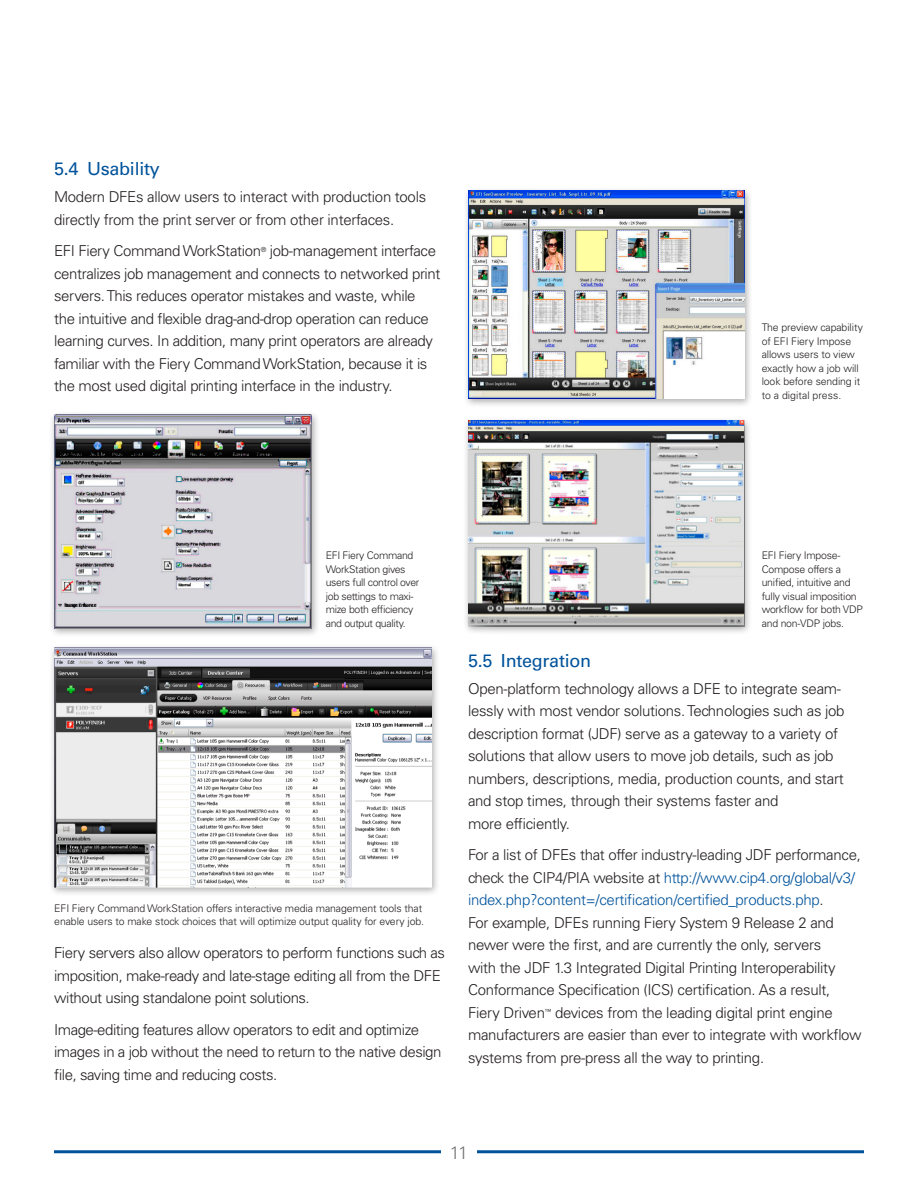
<style>
.page{position:relative;width:918px;height:1188px;background:#fff}
.page>*{position:absolute;margin:0;border:0;box-sizing:border-box;transform-origin:0 0}
.t1{font:18px "Univers LT Std";letter-spacing:-.015em;color:#00539b}
.t2{font:300 18px "Univers LT Std";color:#717074}
.t3{font:300 15px/22.5px "Univers LT Std";letter-spacing:-.02em;color:#231f20}
.t4{font:300 10.5px/13.5px "Univers LT Std";letter-spacing:-.01em;color:#231f20}
.t5{font:300 10.5px/13.5px "Univers LT Std";letter-spacing:-.03em;color:#231f20}
.s1{color:#00539b}
</style>
<div class="page">
<hr style="left:54px;top:1150px;width:387px;height:3px;background:#00539b">
<hr style="left:477px;top:1150px;width:387px;height:3px;background:#00539b">
<div style="left:463px;top:187px;width:290px;height:221px;background:#231f20;opacity:.35"></div>
<img style="left:468px;top:190px;width:277px;height:208px">
<div style="left:463px;top:416px;width:289px;height:220px;background:#231f20;opacity:.35"></div>
<img style="left:468px;top:420px;width:276px;height:206px">
<div style="left:49px;top:411px;width:271px;height:227px;background:#231f20;opacity:.35"></div>
<img style="left:54px;top:415px;width:258px;height:213px">
<div style="left:49px;top:644px;width:391px;height:253px;background:#231f20;opacity:.35"></div>
<img style="left:54px;top:647px;width:378px;height:240px">
<p class="t1" style="left:54px;top:158px;width:107px">5.4 Usability</p>
<p class="t3" style="left:54px;top:185px;width:374px">Modern DFEs allow users to interact with production tools directly from the print server or from other interfaces.</p>
<p class="t3" style="left:54px;top:239px;width:388px">EFI Fiery Command WorkStation<sup>®</sup> job-management interface centralizes job management and connects to networked print servers. This reduces operator mistakes and waste, while<br>the intuitive and flexible drag-and-drop operation can reduce learning curves. In addition, many print operators are already familiar with the Fiery Command WorkStation, because it is the most used digital printing interface in the industry.</p>
<p class="t4" style="left:762px;top:321px;width:103px">The preview capability of EFI Fiery Impose allows users to view exactly how a job will look before sending it to a digital press.</p>
<p class="t5" style="left:326px;top:549px;width:95px">EFI Fiery Command<br>WorkStation gives users full control over job settings to maxi&shy;mize both efficiency and output quality.</p>
<p class="t4" style="left:54px;top:901px;width:371px">EFI Fiery Command WorkStation offers interactive media management tools that enable users to make stock choices that will optimize output quality for every job.</p>
<p class="t3" style="left:54px;top:941px;width:392px">Fiery servers also allow operators to perform functions such as imposition, make-ready and late-stage editing all from the DFE without using standalone point solutions.</p>
<p class="t3" style="left:54px;top:1018px;width:389px">Image-editing features allow operators to edit and optimize images in a job without the need to return to the native design file, saving time and reducing costs.</p>
<p class="t4" style="left:762px;top:549px;width:103px">EFI Fiery Impose-<br>Compose offers a unified, intuitive and fully visual imposition workflow for both VDP and non-VDP jobs.</p>
<p class="t1" style="left:468px;top:650px;width:125px">5.5 Integration</p>
<p class="t3" style="left:468px;top:677px;width:378px">Open-platform technology allows a DFE to integrate seam&shy;lessly with most vendor solutions. Technologies such as job description format (JDF) serve as a gateway to a variety of solutions that allow users to move job details, such as job numbers, descriptions, media, production counts, and start and stop times, through their systems faster and<br>more efficiently.</p>
<p class="t3" style="left:468px;top:844px;width:395px">For a list of DFEs that offer industry-leading JDF performance, check the CIP4/PIA website at <span class="s1">http://www.cip4.org/global/v3/ index.php?content=/certification/certified_products.php</span>.<br>For example, DFEs running Fiery System 9 Release 2 and newer were the first, and are currently the only, servers<br>with the JDF 1.3 Integrated Digital Printing Interoperability Conformance Specification (ICS) certification. As a result, Fiery Driven<sup>™</sup> devices from the leading digital print engine manufacturers are easier than ever to integrate with workflow systems from pre-press all the way to printing.</p>
<p class="t2" style="left:450px;top:1141px;width:20px">11</p>
</div>
